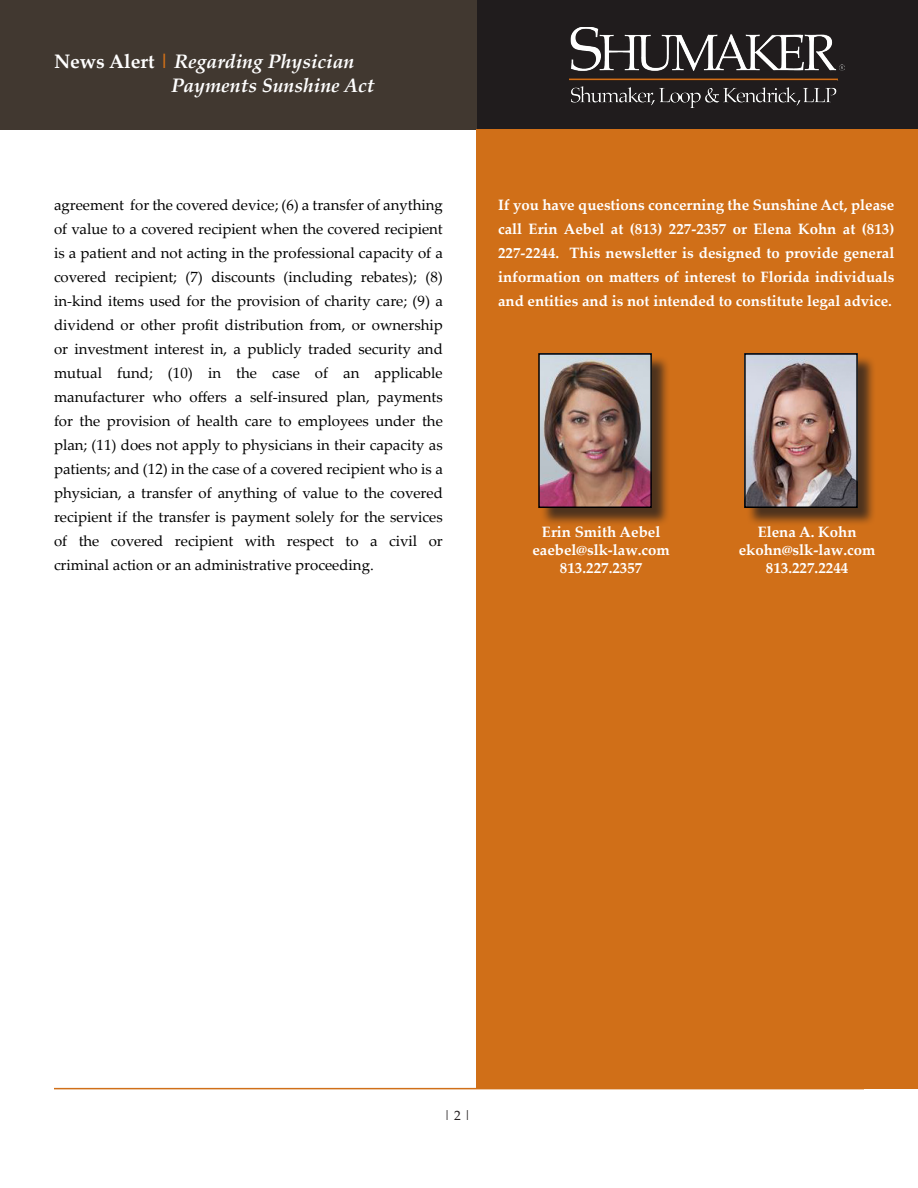
<style>
.page{position:relative;width:918px;height:1188px;background:#fff}
.page>*{position:absolute;margin:0;border:0;box-sizing:border-box;transform-origin:0 0}
.t1{font:italic 700 19.5px/23.4px "Palatino Linotype";color:#fff}
.t2{font:15px/24px "Palatino Linotype";color:#000;text-align:justify}
.t3{font:700 15px/24px "Palatino Linotype";color:#fff;text-align:justify}
.t4{font:13.5px "Palatino Linotype";color:#231f20}
.s1{font-style:normal}
.s2{color:#d06f18}
.s3{font-family:"Minion Pro"}
</style>
<div class="page">
<div style="left:0;top:0;width:918px;height:130px;background:#201c1d"></div>
<div style="left:0;top:0;width:476px;height:130px;background:#413830"></div>
<img style="left:569px;top:27px;width:276px;height:80px">
<hr style="left:54px;top:1088px;width:810px;height:1px;background:#d06f18">
<div style="left:476px;top:130px;width:442px;height:959px;background:#d06f18"></div>
<div style="left:541px;top:355px;width:130px;height:172px;background:#231f20;opacity:.75"></div>
<img style="left:541px;top:356px;width:108px;height:149px">
<div style="left:538px;top:353px;width:114px;height:155px;border:2px solid #000"></div>
<div style="left:746px;top:355px;width:131px;height:172px;background:#231f20;opacity:.75"></div>
<img style="left:747px;top:356px;width:108px;height:149px">
<div style="left:744px;top:353px;width:114px;height:155px;border:2px solid #000"></div>
<p class="t1" style="left:171px;top:49px;width:205px;text-indent:-117px"><span class="s1">News Alert</span> <span class="s2">|</span> Regarding Physician<br>Payments Sunshine Act</p>
<p class="t2" style="left:54px;top:193px;width:390px">agreement for the covered device; (6) a transfer of anything of value to a covered recipient when the covered recipient is a patient and not acting in the professional capacity of a covered recipient; (7) discounts (including rebates); (8) in-kind items used for the provision of charity care; (9) a dividend or other profit distribution from, or ownership or investment interest in, a publicly traded security and mutual fund; (10) in the case of an applicable manufacturer who offers a self-insured plan, payments for the provision of health care to employees under the plan; (11) does not apply to physicians in their capacity as patients; and (12) in the case of a covered recipient who is a physician, a transfer of anything of value to the covered recipient if the transfer is payment solely for the services of the covered recipient with respect to a civil or criminal action or an administrative proceeding.</p>
<p class="t3" style="left:498px;top:193px;width:398px">If you have questions concerning the Sunshine Act, please call Erin Aebel at (813) 227-2357 or Elena Kohn at (813)<br>227-2244. This newsletter is designed to provide general information on matters of interest to Florida individuals and entities and is not intended to constitute legal advice<span class="s3">.</span></p>
<p class="t3" style="left:542px;top:520px;width:120px">Erin Smith Aebel</p>
<p class="t3" style="left:532px;top:538px;width:139px">eaebel@slk-law.com</p>
<p class="t3" style="left:560px;top:556px;width:84px">813.227.2357</p>
<p class="t3" style="left:758px;top:520px;width:100px">Elena A. Kohn</p>
<p class="t3" style="left:739px;top:538px;width:138px">ekohn@slk-law.com</p>
<p class="t3" style="left:766px;top:556px;width:84px">813.227.2244</p>
<p class="t4" style="left:444px;top:1106px;width:28px">| 2 |</p>
</div>
